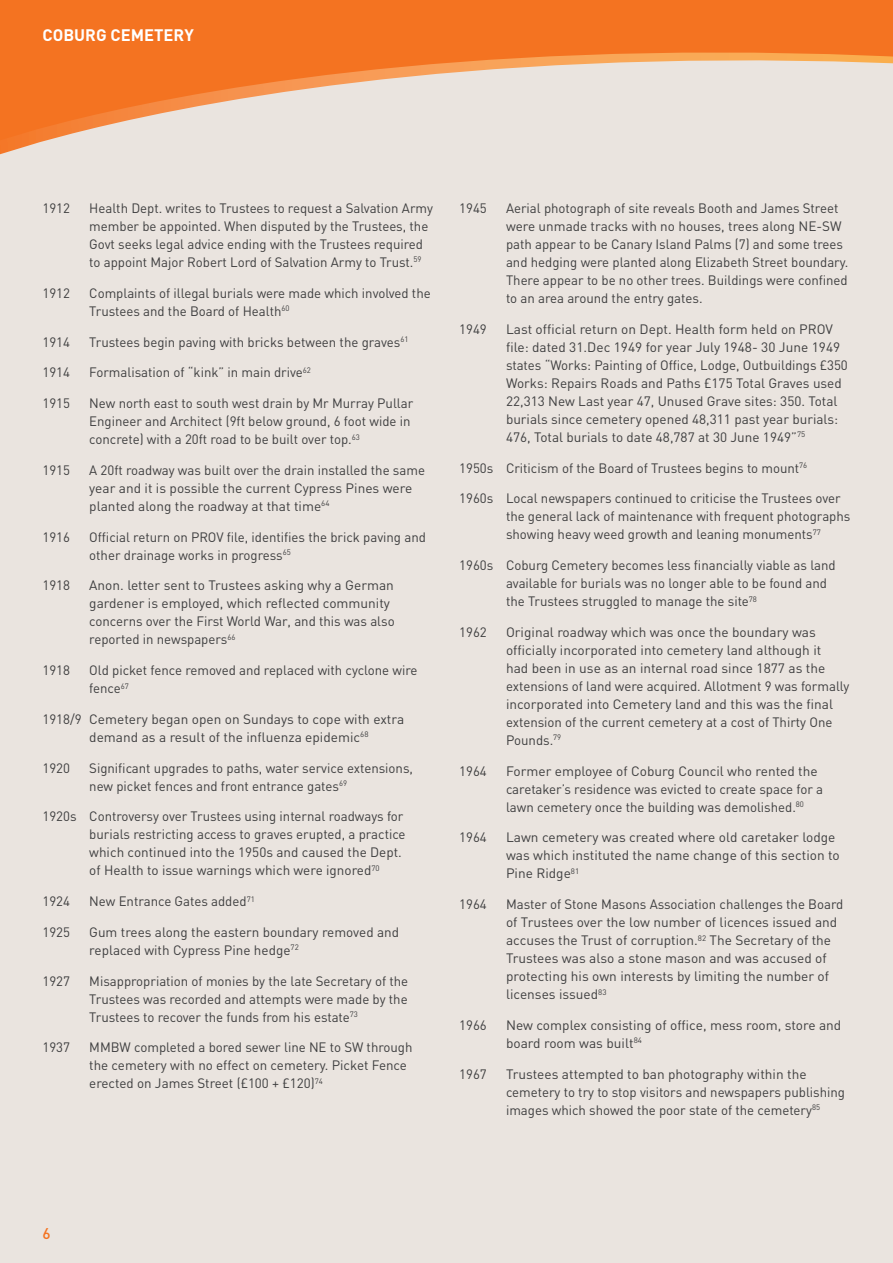
<style>
.page{position:relative;width:893px;height:1263px;background:#eae4df}
.page>*{position:absolute;margin:0;border:0;box-sizing:border-box;transform-origin:0 0}
.t1{font:700 16.5px "DIN";color:#fff}
.t2{font:500 15.3px "DIN";color:#f47321}
.t3{font:13.5px/18px "DIN";color:#3e3e3f}
</style>
<div class="page">
<p class="t1" style="left:43px;top:25px;width:153px">COBURG CEMETERY</p>
<p class="t3" style="left:43px;top:199px;width:29px">1912</p>
<p class="t3" style="left:89px;top:199px;width:345px">Health Dept. writes to Trustees to request a Salvation Army member be appointed. When disputed by the Trustees, the Govt seeks legal advice ending with the Trustees required to appoint Major Robert Lord of Salvation Army to Trust.<sup>59</sup></p>
<p class="t3" style="left:43px;top:284px;width:29px">1912</p>
<p class="t3" style="left:89px;top:284px;width:343px">Complaints of illegal burials were made which involved the<br>Trustees and the Board of Health<sup>60</sup></p>
<p class="t3" style="left:43px;top:332px;width:29px">1914</p>
<p class="t3" style="left:89px;top:332px;width:321px">Trustees begin paving with bricks between the graves<sup>61</sup></p>
<p class="t3" style="left:43px;top:363px;width:29px">1914</p>
<p class="t3" style="left:89px;top:363px;width:223px">Formalisation of “kink” in main drive<sup>62</sup></p>
<p class="t3" style="left:43px;top:394px;width:29px">1915</p>
<p class="t3" style="left:89px;top:394px;width:326px">New north east to south west drain by Mr Murray Pullar<br>Engineer and Architect (9ft below ground, 6 foot wide in concrete) with a 20ft road to be built over top.<sup>63</sup></p>
<p class="t3" style="left:43px;top:461px;width:29px">1915</p>
<p class="t3" style="left:89px;top:461px;width:337px">A 20ft roadway was built over the drain installed the same year and it is possible the current Cypress Pines were planted along the roadway at that time<sup>64</sup></p>
<p class="t3" style="left:43px;top:527px;width:29px">1916</p>
<p class="t3" style="left:89px;top:527px;width:338px">Official return on PROV file, identifies the brick paving and other drainage works in progress<sup>65</sup></p>
<p class="t3" style="left:43px;top:576px;width:29px">1918</p>
<p class="t3" style="left:89px;top:576px;width:307px">Anon. letter sent to Trustees asking why a German gardener is employed, which reflected community concerns over the First World War, and this was also reported in newspapers<sup>66</sup></p>
<p class="t3" style="left:43px;top:661px;width:29px">1918</p>
<p class="t3" style="left:89px;top:661px;width:330px">Old picket fence removed and replaced with cyclone wire fence<sup>67</sup></p>
<p class="t3" style="left:89px;top:710px;width:316px;text-indent:-47px">1918/9 Cemetery began open on Sundays to cope with extra demand as a result of the influenza epidemic<sup>68</sup></p>
<p class="t3" style="left:43px;top:758px;width:29px">1920</p>
<p class="t3" style="left:89px;top:758px;width:325px">Significant upgrades to paths, water service extensions, new picket fences and front entrance gates<sup>69</sup></p>
<p class="t3" style="left:89px;top:807px;width:318px;text-indent:-47px">1920s Controversy over Trustees using internal roadways for burials restricting access to graves erupted, a practice which continued into the 1950s and caused the Dept. of Health to issue warnings which were ignored<sup>70</sup></p>
<p class="t3" style="left:43px;top:892px;width:29px">1924</p>
<p class="t3" style="left:89px;top:892px;width:167px">New Entrance Gates added<sup>71</sup></p>
<p class="t3" style="left:43px;top:923px;width:29px">1925</p>
<p class="t3" style="left:89px;top:923px;width:311px">Gum trees along the eastern boundary removed and replaced with Cypress Pine hedge<sup>72</sup></p>
<p class="t3" style="left:43px;top:971px;width:29px">1927</p>
<p class="t3" style="left:89px;top:971px;width:320px;text-align:justify">Misappropriation of monies by the late Secretary of the Trustees was recorded and attempts were made by the Trustees to recover the funds from his estate<sup>73</sup></p>
<p class="t3" style="left:43px;top:1038px;width:29px">1937</p>
<p class="t3" style="left:89px;top:1038px;width:325px">MMBW completed a bored sewer line NE to SW through the cemetery with no effect on cemetery. Picket Fence erected on James Street (£100 + £120)<sup>74</sup></p>
<p class="t3" style="left:459px;top:199px;width:29px">1945</p>
<p class="t3" style="left:506px;top:199px;width:344px">Aerial photograph of site reveals Booth and James Street were unmade tracks with no houses, trees along NE-SW path appear to be Canary Island Palms (7) and some trees and hedging were planted along Elizabeth Street boundary.<br>There appear to be no other trees. Buildings were confined to an area around the entry gates.</p>
<p class="t3" style="left:459px;top:320px;width:29px">1949</p>
<p class="t3" style="left:506px;top:320px;width:343px">Last official return on Dept. Health form held on PROV file: dated 31.Dec 1949 for year July 1948- 30 June 1949 states “Works: Painting of Office, Lodge, Outbuildings £350<br>Works: Repairs Roads and Paths £175 Total Graves used 22,313 New Last year 47, Unused Grave sites: 350. Total burials since cemetery opened 48,311 past year burials:<br>476, Total burials to date 48,787 at 30 June 1949”<sup>75</sup></p>
<p class="t3" style="left:459px;top:458px;width:350px">1950s Criticism of the Board of Trustees begins to mount<sup>76</sup></p>
<p class="t3" style="left:506px;top:489px;width:346px;text-indent:-47px">1960s Local newspapers continued to criticise the Trustees over the general lack of maintenance with frequent photographs showing heavy weed growth and leaning monuments<sup>77</sup></p>
<p class="t3" style="left:506px;top:556px;width:331px;text-indent:-47px">1960s Coburg Cemetery becomes less financially viable as land available for burials was no longer able to be found and the Trustees struggled to manage the site<sup>78</sup></p>
<p class="t3" style="left:459px;top:623px;width:29px">1962</p>
<p class="t3" style="left:506px;top:623px;width:345px">Original roadway which was once the boundary was officially incorporated into cemetery land although it<br>had been in use as an internal road since 1877 as the extensions of land were acquired. Allotment 9 was formally incorporated into Cemetery land and this was the final extension of the current cemetery at a cost of Thirty One Pounds.<sup>79</sup></p>
<p class="t3" style="left:459px;top:761px;width:29px">1964</p>
<p class="t3" style="left:506px;top:761px;width:319px">Former employee of Coburg Council who rented the caretaker’s residence was evicted to create space for a lawn cemetery once the building was demolished.<sup>80</sup></p>
<p class="t3" style="left:459px;top:828px;width:29px">1964</p>
<p class="t3" style="left:506px;top:828px;width:335px">Lawn cemetery was created where old caretaker lodge was which instituted the name change of this section to<br>Pine Ridge<sup>81</sup></p>
<p class="t3" style="left:459px;top:895px;width:29px">1964</p>
<p class="t3" style="left:506px;top:895px;width:339px">Master of Stone Masons Association challenges the Board of Trustees over the low number of licences issued and accuses the Trust of corruption.<sup>82</sup> The Secretary of the Trustees was also a stone mason and was accused of protecting his own interests by limiting the number of licenses issued<sup>83</sup></p>
<p class="t3" style="left:459px;top:1016px;width:29px">1966</p>
<p class="t3" style="left:506px;top:1016px;width:337px">New complex consisting of office, mess room, store and board room was built<sup>84</sup></p>
<p class="t3" style="left:459px;top:1064px;width:29px">1967</p>
<p class="t3" style="left:506px;top:1064px;width:341px">Trustees attempted to ban photography within the cemetery to try to stop visitors and newspapers publishing images which showed the poor state of the cemetery<sup>85</sup></p>
<p class="t2" style="left:43px;top:1224px;width:10px">6</p>
</div>
